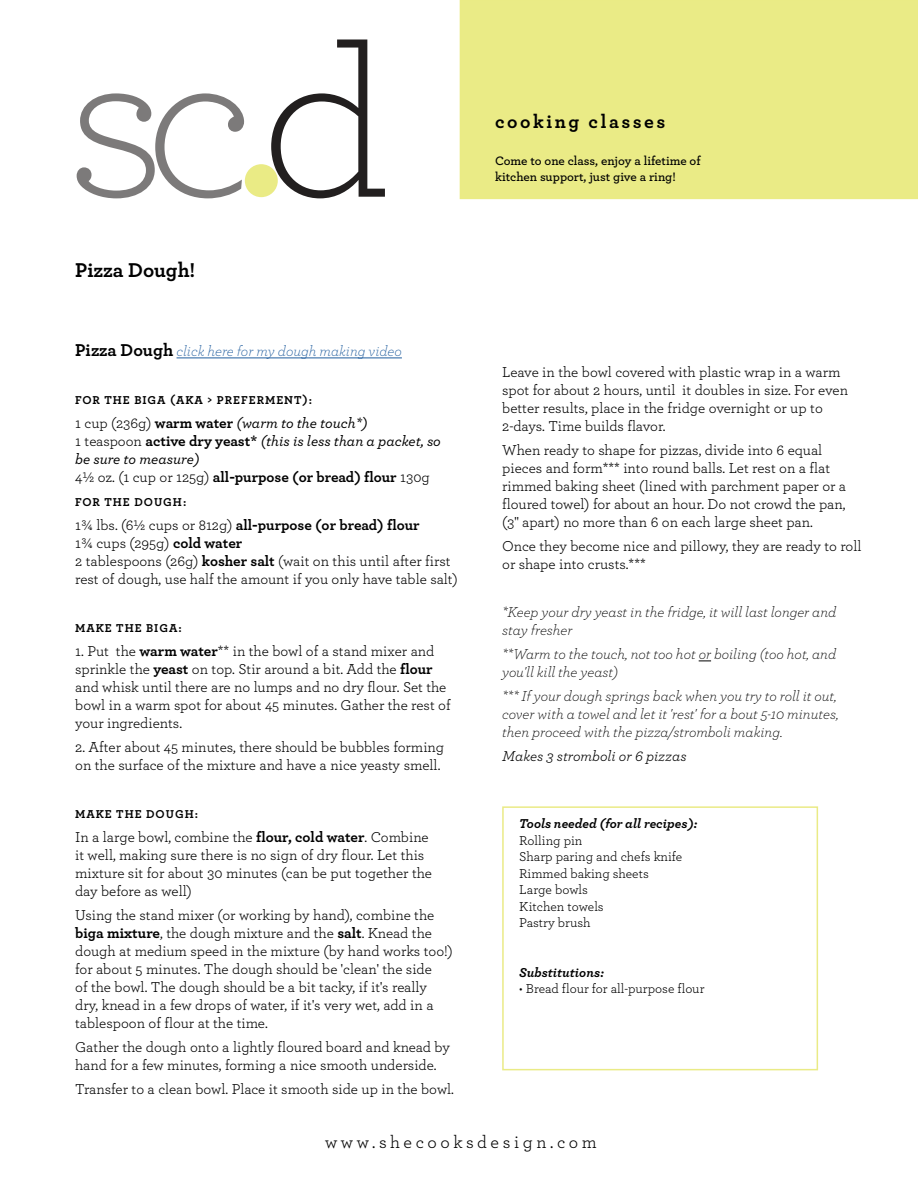
<style>
.page{position:relative;width:918px;height:1188px;background:#fff}
.page>*{position:absolute;margin:0;border:0;box-sizing:border-box;transform-origin:0 0}
.t1{font:700 21px "Archer";letter-spacing:-.005em;color:#000}
.t2{font:700 19.5px "Archer";letter-spacing:.13em;color:#000}
.t3{font:18px "Archer";letter-spacing:.2em;color:#000}
.t4{font:15px/18px "Archer";color:#000}
.t5{font:italic 300 15px/18px "Archer";color:#000}
.t6{font:italic 500 15px/18px "Archer";color:#000}
.t7{font:italic 300 15px "Archer";color:#205d9e}
.t8{font:italic 15px "Archer";color:#000}
.t9{font:13.5px/16.5px "Archer";color:#000}
.t10{font:italic 700 13.5px "Archer";color:#000}
.t11{font:600 12.9px/15.5px "Archer";color:#000}
.t12{font:700 12px "Archer";letter-spacing:.08em;color:#000}
.s1{font-weight:700;font-style:normal;font-size:18px;color:#000}
.s2{font-weight:400;font-style:normal}
.s3{font-weight:700;font-style:normal}
.s4{font-weight:700}
</style>
<div class="page">
<div style="left:460px;top:0;width:458px;height:198px;background:#eaeb86"></div>
<div style="left:460px;top:0;width:458px;height:199px;border:2px solid #eaeb85"></div>
<svg style="left:271px;top:39px;width:114px;height:159px"></svg>
<svg style="left:77px;top:93px;width:167px;height:105px"></svg>
<div style="left:245px;top:164px;width:33px;height:33px;background:#eaeb85;border-radius:50%"></div>
<hr style="left:177px;top:358px;width:225px;height:1px;background:#205d9e">
<div style="left:502px;top:806px;width:316px;height:264px;border:2px solid #eaeb86"></div>
<svg style="left:699px;top:661px;width:12px;height:1px"></svg>
<h2 class="t2" style="left:495px;top:112px;width:172px">cooking classes</h2>
<h1 class="t1" style="left:75px;top:260px;width:122px">Pizza Dough!</h1>
<p class="t7" style="left:75px;top:344px;width:328px"><span class="s1">Pizza Dough</span> click here for my dough making video</p>
<p class="t12" style="left:75px;top:395px;width:238px">FOR THE BIGA (AKA &gt; PREFERMENT):</p>
<p class="t6" style="left:75px;top:415px;width:367px"><span class="s2">1 cup (236g)</span> <span class="s3">warm water</span> (warm to the touch*)<br><span class="s2">1 teaspoon</span> <span class="s3">active dry yeast*</span> (this is less than a packet, so be sure to measure)<br><span class="s2">4½ oz. (1 cup or 125g)</span> <span class="s3">all-purpose (or bread) flour</span> <span class="s2">130g</span></p>
<p class="t12" style="left:75px;top:497px;width:113px">FOR THE DOUGH:</p>
<p class="t4" style="left:75px;top:517px;width:384px">1¾ lbs. (6½ cups or 812g) <span class="s4">all-purpose (or bread) flour<br></span>1¾ cups (295g) <span class="s4">cold water<br></span>2 tablespoons (26g) <span class="s4">kosher salt</span> (wait on this until after first rest of dough, use half the amount if you only have table salt)</p>
<p class="t12" style="left:75px;top:623px;width:108px">MAKE THE BIGA:</p>
<p class="t4" style="left:75px;top:643px;width:377px">1. Put the <span class="s4">warm water</span>** in the bowl of a stand mixer and sprinkle the <span class="s4">yeast</span> on top. Stir around a bit. Add the <span class="s4">flour </span>and whisk until there are no lumps and no dry flour. Set the bowl in a warm spot for about 45 minutes. Gather the rest of your ingredients.</p>
<p class="t4" style="left:75px;top:739px;width:371px">2. After about 45 minutes, there should be bubbles forming on the surface of the mixture and have a nice yeasty smell.</p>
<p class="t12" style="left:75px;top:809px;width:124px">MAKE THE DOUGH:</p>
<p class="t4" style="left:75px;top:829px;width:358px">In a large bowl, combine the <span class="s4">flour, cold water</span>. Combine it well, making sure there is no sign of dry flour. Let this mixture sit for about 30 minutes (can be put together the day before as well)</p>
<p class="t4" style="left:75px;top:907px;width:379px">Using the stand mixer (or working by hand), combine the <span class="s4">biga mixture</span>, the dough mixture and the <span class="s4">salt</span>. Knead the dough at medium speed in the mixture (by hand works too!) for about 5 minutes. The dough should be 'clean' the side<br>of the bowl. The dough should be a bit tacky, if it's really dry, knead in a few drops of water, if it's very wet, add in a tablespoon of flour at the time.</p>
<p class="t4" style="left:75px;top:1039px;width:376px">Gather the dough onto a lightly floured board and knead by hand for a few minutes, forming a nice smooth underside.</p>
<p class="t4" style="left:75px;top:1081px;width:380px">Transfer to a clean bowl. Place it smooth side up in the bowl.</p>
<p class="t11" style="left:495px;top:154px;width:207px">Come to one class, enjoy a lifetime of kitchen support, just give a ring!</p>
<p class="t4" style="left:502px;top:364px;width:347px">Leave in the bowl covered with plastic wrap in a warm spot for about 2 hours, until it doubles in size. For even better results, place in the fridge overnight or up to 2-days. Time builds flavor.</p>
<p class="t4" style="left:502px;top:442px;width:346px">When ready to shape for pizzas, divide into 6 equal pieces and form*** into round balls. Let rest on a flat rimmed baking sheet (lined with parchment paper or a floured towel) for about an hour. Do not crowd the pan, (3" apart) no more than 6 on each large sheet pan.</p>
<p class="t4" style="left:502px;top:538px;width:361px">Once they become nice and pillowy, they are ready to roll or shape into crusts.***</p>
<p class="t5" style="left:502px;top:604px;width:336px">*Keep your dry yeast in the fridge, it will last longer and stay fresher</p>
<p class="t5" style="left:502px;top:646px;width:336px">**Warm to the touch, not too hot or boiling (too hot, and you'll kill the yeast)</p>
<p class="t5" style="left:502px;top:688px;width:338px;text-align:justify">*** If your dough springs back when you try to roll it out, cover with a towel and let it 'rest' for a bout 5-10 minutes, then proceed with the pizza/stromboli making.</p>
<p class="t8" style="left:502px;top:749px;width:186px">Makes 3 stromboli or 6 pizzas</p>
<p class="t10" style="left:519px;top:817px;width:180px">Tools needed (for all recipes):</p>
<p class="t9" style="left:519px;top:833px;width:165px">Rolling pin<br>Sharp paring and chefs knife<br>Rimmed baking sheets<br>Large bowls<br>Kitchen towels<br>Pastry brush</p>
<p class="t10" style="left:519px;top:966px;width:86px">Substitutions:</p>
<p class="t9" style="left:519px;top:981px;width:187px">• Bread flour for all-purpose flour</p>
<p class="t3" style="left:325px;top:1134px;width:273px">www.shecooksdesign.com</p>
</div>
